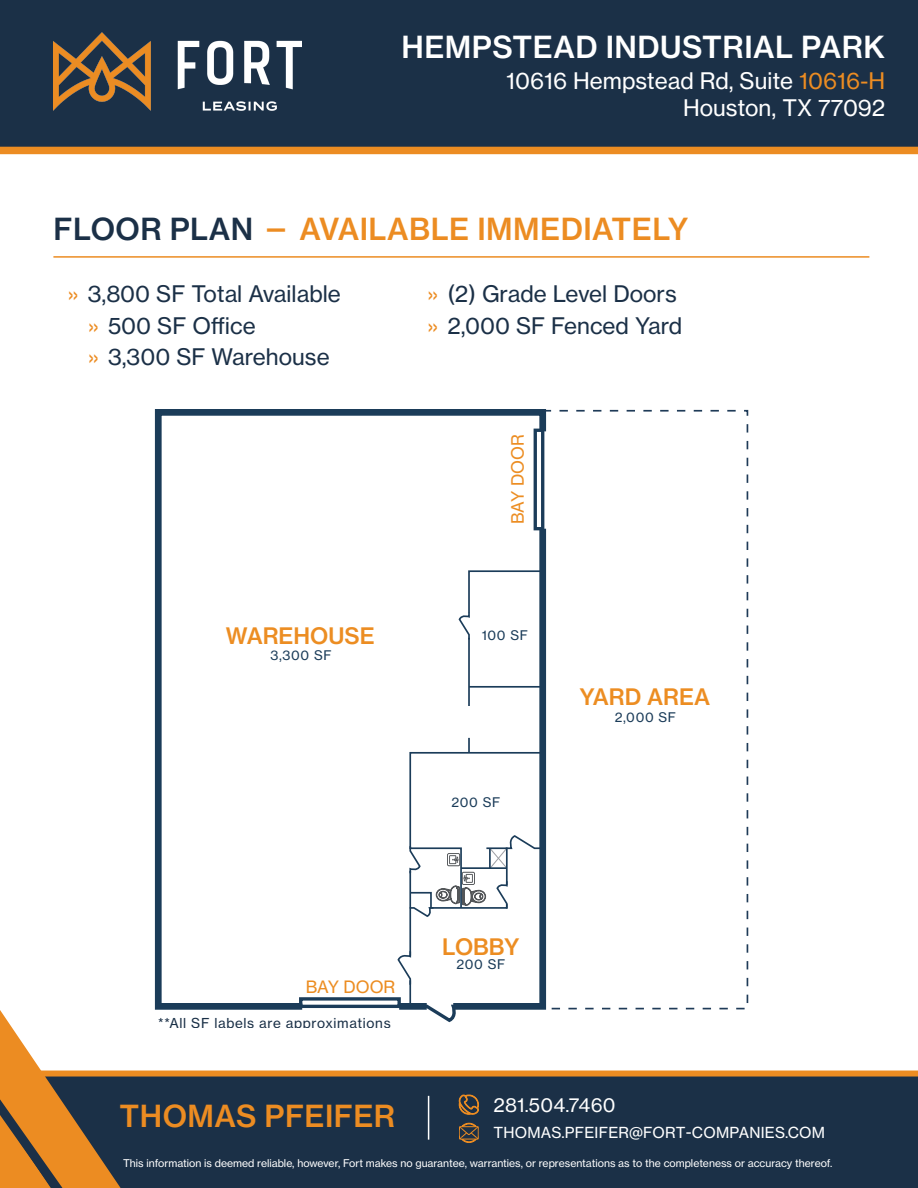
<style>
.page{position:relative;width:918px;height:1188px;background:#fff}
.page>*{position:absolute;margin:0;border:0;box-sizing:border-box;transform-origin:0 0}
.t1{font:30px "N Haas Grotesk TX Pro 65 Md";letter-spacing:.015em;color:#ec8c22}
.t2{font:30px "N Haas Grotesk TX Pro 65 Md";letter-spacing:.015em;color:#fff}
.t3{font:22.5px "N Haas Grotesk TX Pro 55 Rg";color:#1b3047}
.t4{font:22.5px/27px "N Haas Grotesk TX Pro 55 Rg";color:#fff;text-align:right}
.t5{font:22.35px "N Haas Grotesk TX Pro 65 Md";color:#ec8d22}
.t6{font:18.3px "N Haas Grotesk TX Pro 55 Rg";letter-spacing:.015em;color:#fff}
.t7{font:16.8px "N Haas Grotesk TX Pro 55 Rg";color:#ec8d22}
.t8{font:15px "N Haas Grotesk TX Pro 55 Rg";letter-spacing:.015em;color:#fff}
.t9{font:13.5px "N Haas Grotesk TX Pro 55 Rg";letter-spacing:.05em;color:#192f46}
.t10{font:13.05px "N Haas Grotesk TX Pro 55 Rg";letter-spacing:.05em;color:#1b3c59}
.t11{font:10.5px "N Haas Grotesk TX Pro 55 Rg";color:#fff}
.s1{color:#ec8c22}
.s2{color:#1b3047}
</style>
<div class="page">
<svg style="left:154px;top:409px;width:387px;height:601px"></svg>
<svg style="left:447px;top:522px;width:94px;height:488px"></svg>
<div style="left:399px;top:1003px;width:28px;height:7px;background:#1b3c59"></div>
<div style="left:299px;top:997px;width:102px;height:11px;border:3px solid #1b3c59"></div>
<div style="left:534px;top:429px;width:10px;height:101px;border:3px solid #1b3c59"></div>
<hr style="left:409px;top:980px;width:2px;height:25px;background:#1b3c59">
<hr style="left:409px;top:871px;width:2px;height:85px;background:#1b3c59">
<hr style="left:468px;top:638px;width:2px;height:68px;background:#1b3c59">
<hr style="left:469px;top:686px;width:73px;height:2px;background:#1b3c59">
<svg style="left:417px;top:1003px;width:45px;height:20px"></svg>
<svg style="left:397px;top:950px;width:15px;height:36px"></svg>
<svg style="left:409px;top:738px;width:132px;height:180px"></svg>
<svg style="left:458px;top:570px;width:83px;height:71px"></svg>
<svg style="left:541px;top:409px;width:208px;height:601px"></svg>
<div style="left:0;top:0;width:918px;height:154px;background:#1b3047"></div>
<hr style="left:53px;top:256px;width:816px;height:2px;background:#ec8c22">
<div style="left:121px;top:1071px;width:797px;height:117px;background:#1b3047"></div>
<svg style="left:459px;top:1094px;width:21px;height:21px"></svg>
<svg style="left:459px;top:1123px;width:20px;height:20px"></svg>
<hr style="left:428px;top:1096px;width:1px;height:44px;background:#fff">
<svg style="left:0;top:1010px;width:121px;height:178px"></svg>
<img style="left:53px;top:33px;width:248px;height:77px">
<p class="t2" style="left:402px;top:29px;width:485px">HEMPSTEAD INDUSTRIAL PARK</p>
<p class="t4" style="left:506px;top:67px;width:380px">10616 Hempstead Rd, Suite <span class="s1">10616-H<br></span>Houston, TX 77092</p>
<p class="t1" style="left:54px;top:210px;width:637px"><span class="s2">FLOOR PLAN</span> — AVAILABLE IMMEDIATELY</p>
<p class="t3" style="left:68px;top:280px;width:275px"><span class="s1">»</span> 3,800 SF Total Available</p>
<p class="t3" style="left:88px;top:312px;width:169px"><span class="s1">»</span> 500 SF Office</p>
<p class="t3" style="left:88px;top:343px;width:244px"><span class="s1">»</span> 3,300 SF Warehouse</p>
<p class="t5" style="left:226px;top:622px;width:150px">WAREHOUSE</p>
<p class="t10" style="left:270px;top:648px;width:63px">3,300 SF</p>
<p class="t3" style="left:427px;top:280px;width:251px"><span class="s1">»</span> (2) Grade Level Doors</p>
<p class="t3" style="left:427px;top:312px;width:257px"><span class="s1">»</span> 2,000 SF Fenced Yard</p>
<p class="t7" style="left:507px;top:524px;width:91px;rotate:-90deg">BAY DOOR</p>
<p class="t10" style="left:482px;top:627px;width:48px">100 SF</p>
<p class="t10" style="left:451px;top:794px;width:50px">200 SF</p>
<p class="t5" style="left:579px;top:683px;width:132px">YARD AREA</p>
<p class="t10" style="left:615px;top:709px;width:63px">2,000 SF</p>
<p class="t7" style="left:306px;top:976px;width:91px">BAY DOOR</p>
<p class="t9" style="left:158px;top:1015px;width:234px">**All SF labels are approximations</p>
<p class="t5" style="left:442px;top:933px;width:79px">LOBBY</p>
<p class="t10" style="left:456px;top:956px;width:50px">200 SF</p>
<p class="t6" style="left:493px;top:1094px;width:124px">281.504.7460</p>
<p class="t1" style="left:120px;top:1098px;width:277px">THOMAS PFEIFER</p>
<p class="t11" style="left:123px;top:1157px;width:711px">This information is deemed reliable, however, Fort makes no guarantee, warranties, or representations as to the completeness or accuracy thereof.</p>
<p class="t8" style="left:493px;top:1123px;width:333px">THOMAS.PFEIFER@FORT-COMPANIES.COM</p>
</div>
